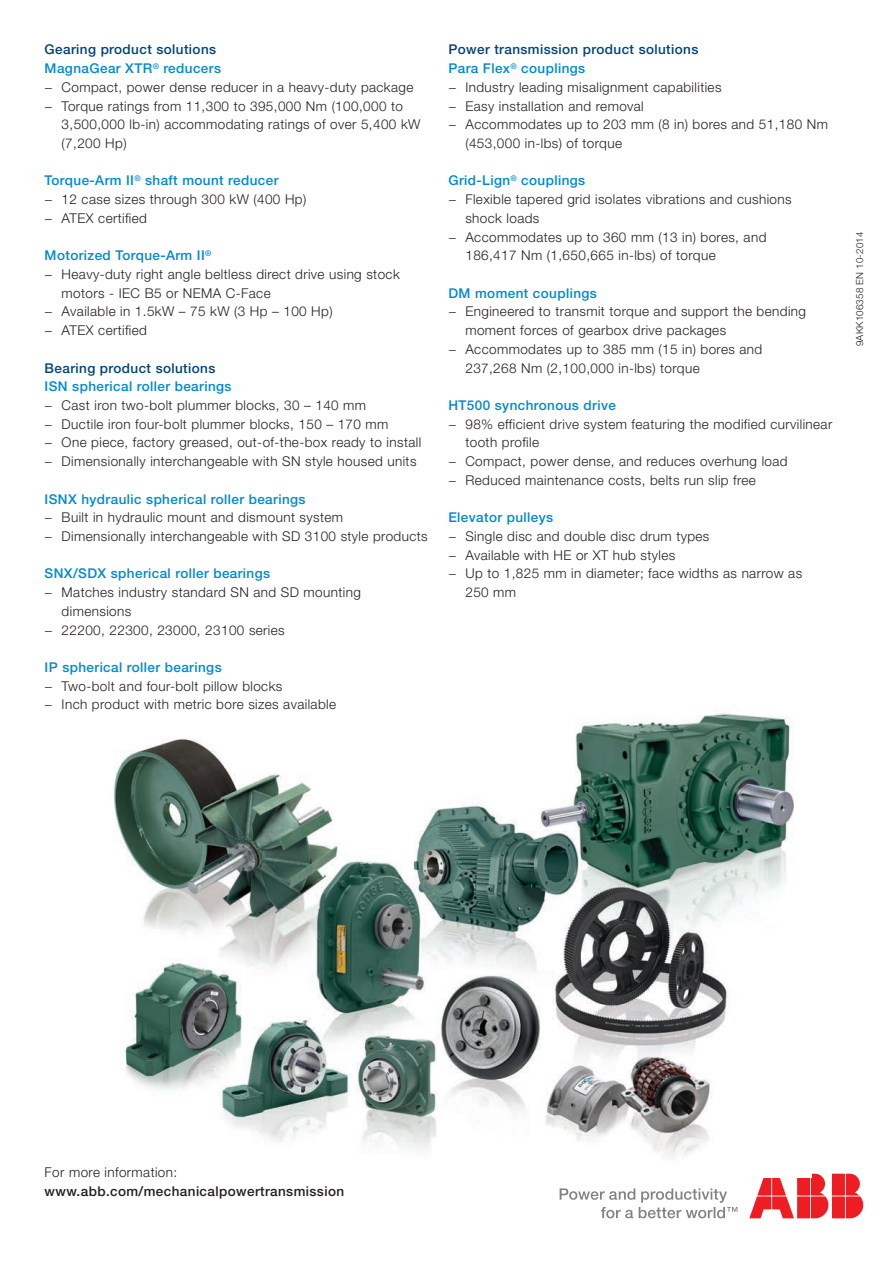
<style>
.page{position:relative;width:893px;height:1263px;background:#fff}
.page>*{position:absolute;margin:0;border:0;box-sizing:border-box;transform-origin:0 0}
.t1{font:300 13.5px/18.8px "Helvetica Neue LT Std";letter-spacing:.03em;color:#231f20}
.t2{font:500 13.5px "Helvetica Neue LT Std";letter-spacing:.03em;color:#0089cf}
.t3{font:500 13.5px "Helvetica Neue LT Std";letter-spacing:.03em;color:#004279}
.t4{font:500 13.5px "Helvetica Neue LT Std";letter-spacing:.03em;color:#231f20}
.t5{font:300 9.75px "Helvetica Neue LT Std";letter-spacing:.02em;color:#231f20}
.s1{font-weight:500;color:#0089cf}
</style>
<div class="page">
<svg style="left:560px;top:1188px;width:177px;height:30px"></svg>
<svg style="left:749px;top:1174px;width:114px;height:44px"></svg>
<img style="left:113px;top:712px;width:699px;height:465px">
<p class="t3" style="left:45px;top:42px;width:173px">Gearing product solutions</p>
<p class="t2" style="left:45px;top:60px;width:178px">MagnaGear XTR<sup>®</sup> reducers</p>
<p class="t1" style="left:45px;top:77px;width:370px">− Compact, power dense reducer in a heavy-duty package</p>
<p class="t1" style="left:45px;top:96px;width:360px">− Torque ratings from 11,300 to 395,000 Nm (100,000 to</p>
<p class="t1" style="left:62px;top:115px;width:360px">3,500,000 lb-in) accommodating ratings of over 5,400 kW</p>
<p class="t1" style="left:62px;top:134px;width:66px">(7,200 Hp)</p>
<p class="t1" style="left:45px;top:171px;width:263px"><span class="s1">Torque-Arm II</span><sup>®</sup> <span class="s1">shaft mount reducer<br></span>− 12 case sizes through 300 kW (400 Hp) − ATEX certified</p>
<p class="t2" style="left:45px;top:247px;width:168px">Motorized Torque-Arm II<sup>®</sup></p>
<p class="t1" style="left:45px;top:264px;width:357px">− Heavy-duty right angle beltless direct drive using stock</p>
<p class="t1" style="left:62px;top:283px;width:211px">motors - IEC B5 or NEMA C-Face</p>
<p class="t1" style="left:45px;top:302px;width:289px">− Available in 1.5kW – 75 kW (3 Hp – 100 Hp)</p>
<p class="t1" style="left:45px;top:321px;width:104px">− ATEX certified</p>
<p class="t3" style="left:45px;top:360px;width:172px">Bearing product solutions</p>
<p class="t2" style="left:45px;top:378px;width:188px">ISN spherical roller bearings</p>
<p class="t1" style="left:45px;top:395px;width:378px">− Cast iron two-bolt plummer blocks, 30 – 140 mm<br>− Ductile iron four-bolt plummer blocks, 150 – 170 mm<br>− One piece, factory greased, out-of-the-box ready to install − Dimensionally interchangeable with SN style housed units</p>
<p class="t2" style="left:45px;top:491px;width:262px">ISNX hydraulic spherical roller bearings</p>
<p class="t1" style="left:45px;top:508px;width:385px">− Built in hydraulic mount and dismount system<br>− Dimensionally interchangeable with SD 3100 style products</p>
<p class="t2" style="left:45px;top:565px;width:227px">SNX/SDX spherical roller bearings</p>
<p class="t1" style="left:45px;top:583px;width:318px">− Matches industry standard SN and SD mounting</p>
<p class="t1" style="left:62px;top:601px;width:71px">dimensions</p>
<p class="t1" style="left:45px;top:620px;width:242px">− 22200, 22300, 23000, 23100 series</p>
<p class="t2" style="left:45px;top:659px;width:179px">IP spherical roller bearings</p>
<p class="t1" style="left:45px;top:676px;width:293px">− Two-bolt and four-bolt pillow blocks<br>− Inch product with metric bore sizes available</p>
<p class="t3" style="left:448px;top:42px;width:252px">Power transmission product solutions</p>
<p class="t2" style="left:448px;top:60px;width:138px">Para Flex<sup>®</sup> couplings</p>
<p class="t1" style="left:448px;top:77px;width:275px">− Industry leading misalignment capabilities</p>
<p class="t1" style="left:448px;top:96px;width:197px">− Easy installation and removal</p>
<p class="t1" style="left:448px;top:115px;width:381px">− Accommodates up to 203 mm (8 in) bores and 51,180 Nm</p>
<p class="t1" style="left:465px;top:134px;width:158px">(453,000 in-lbs) of torque</p>
<p class="t2" style="left:448px;top:173px;width:138px">Grid-Lign<sup>®</sup> couplings</p>
<p class="t1" style="left:448px;top:190px;width:345px">− Flexible tapered grid isolates vibrations and cushions</p>
<p class="t1" style="left:465px;top:208px;width:76px">shock loads</p>
<p class="t1" style="left:448px;top:227px;width:320px">− Accommodates up to 360 mm (13 in) bores, and</p>
<p class="t1" style="left:465px;top:246px;width:252px">186,417 Nm (1,650,665 in-lbs) of torque</p>
<p class="t2" style="left:448px;top:285px;width:150px">DM moment couplings</p>
<p class="t1" style="left:448px;top:302px;width:359px">− Engineered to transmit torque and support the bending</p>
<p class="t1" style="left:465px;top:321px;width:262px">moment forces of gearbox drive packages</p>
<p class="t1" style="left:448px;top:339px;width:315px">− Accommodates up to 385 mm (15 in) bores and</p>
<p class="t1" style="left:465px;top:358px;width:236px">237,268 Nm (2,100,000 in-lbs) torque</p>
<p class="t2" style="left:448px;top:397px;width:169px">HT500 synchronous drive</p>
<p class="t1" style="left:448px;top:414px;width:385px">− 98% efficient drive system featuring the modified curvilinear</p>
<p class="t1" style="left:465px;top:433px;width:75px">tooth profile</p>
<p class="t1" style="left:448px;top:452px;width:341px">− Compact, power dense, and reduces overhung load</p>
<p class="t1" style="left:448px;top:470px;width:309px">− Reduced maintenance costs, belts run slip free</p>
<p class="t2" style="left:448px;top:509px;width:106px">Elevator pulleys</p>
<p class="t1" style="left:448px;top:526px;width:263px">− Single disc and double disc drum types</p>
<p class="t1" style="left:448px;top:545px;width:228px">− Available with HE or XT hub styles</p>
<p class="t1" style="left:448px;top:564px;width:355px">− Up to 1,825 mm in diameter; face widths as narrow as</p>
<p class="t1" style="left:465px;top:583px;width:52px">250 mm</p>
<p class="t5" style="left:854px;top:346px;width:116px;rotate:-90deg">9AKK106358 EN 10-2014</p>
<p class="t1" style="left:45px;top:1163px;width:134px">For more information:</p>
<p class="t4" style="left:45px;top:1183px;width:301px">www.abb.com/mechanicalpowertransmission</p>
</div>
